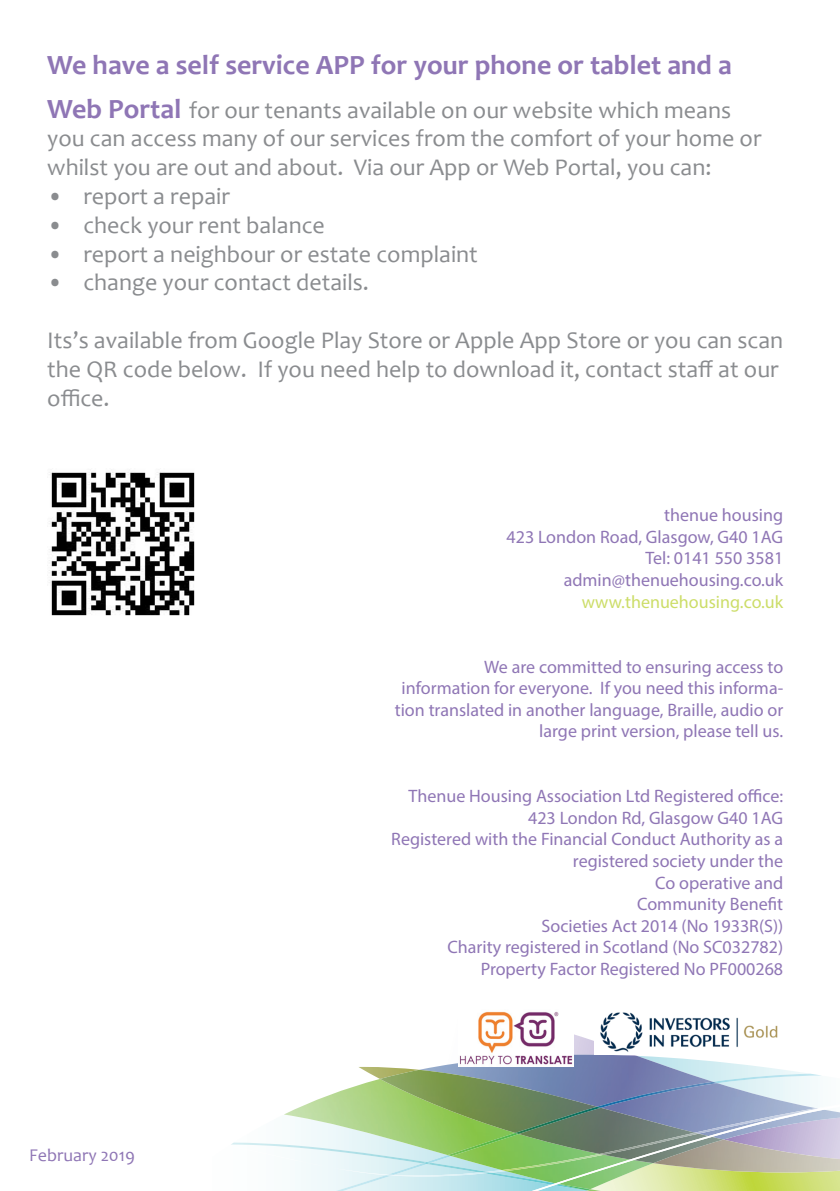
<style>
.page{position:relative;width:840px;height:1191px;background:#fff}
.page>*{position:absolute;margin:0;border:0;box-sizing:border-box;transform-origin:0 0}
.t1{font:700 28px "Candara";color:#8f76b5}
.t2{font:24px/28.8px "Candara";color:#8a8c8f}
.t3{font:18px/21.6px "Myriad Pro";color:#8f76b5;text-align:right}
.t4{font:18px "Myriad Pro";color:#ccdd68}
.t5{font:18px "Candara";color:#8f76b5}
.s1{font-weight:700;font-size:28px;color:#8f76b5}
</style>
<div class="page">
<svg style="left:574px;top:1034px;width:20px;height:20px"></svg>
<img style="left:435px;top:1054px;width:325px;height:13px">
<svg style="left:231px;top:1067px;width:608px;height:124px"></svg>
<img style="left:49px;top:472px;width:146px;height:144px">
<img style="left:600px;top:1012px;width:178px;height:40px">
<img style="left:458px;top:1011px;width:115px;height:55px">
<p class="t1" style="left:47px;top:48px;width:685px">We have a self service APP for your phone or tablet and a</p>
<p class="t2" style="left:47px;top:95px;width:715px"><span class="s1">Web Portal</span> for our tenants available on our website which means you can access many of our services from the comfort of your home or whilst you are out and about. Via our App or Web Portal, you can:</p>
<p class="t2" style="left:47px;top:181px;width:184px">• report a repair</p>
<p class="t2" style="left:47px;top:210px;width:279px">• check your rent balance</p>
<p class="t2" style="left:47px;top:239px;width:432px">• report a neighbour or estate complaint</p>
<p class="t2" style="left:47px;top:268px;width:323px">• change your contact details.</p>
<p class="t2" style="left:47px;top:325px;width:737px">Its’s available from Google Play Store or Apple App Store or you can scan the QR code below. If you need help to download it, contact staff at our office.</p>
<p class="t3" style="left:663px;top:504px;width:120px">thenue housing</p>
<p class="t3" style="left:506px;top:526px;width:278px">423 London Road, Glasgow, G40 1AG</p>
<p class="t3" style="left:645px;top:547px;width:139px">Tel: 0141 550 3581</p>
<p class="t3" style="left:563px;top:569px;width:221px">admin@thenuehousing.co.uk</p>
<p class="t4" style="left:581px;top:590px;width:203px">www.thenuehousing.co.uk</p>
<p class="t3" style="left:484px;top:655px;width:300px">We are committed to ensuring access to</p>
<p class="t3" style="left:394px;top:677px;width:390px">information for everyone. If you need this informa&shy;tion translated in another language, Braille, audio or large print version, please tell us.</p>
<p class="t5" style="left:29px;top:1143px;width:107px">February 2019</p>
<p class="t3" style="left:408px;top:785px;width:376px">Thenue Housing Association Ltd Registered office:<br>423 London Rd, Glasgow G40 1AG</p>
<p class="t3" style="left:391px;top:828px;width:393px">Registered with the Financial Conduct Authority as a registered society under the</p>
<p class="t3" style="left:655px;top:871px;width:129px">Co operative and</p>
<p class="t3" style="left:636px;top:893px;width:147px">Community Benefit</p>
<p class="t3" style="left:541px;top:914px;width:243px">Societies Act 2014 (No 1933R(S))</p>
<p class="t3" style="left:447px;top:936px;width:337px">Charity registered in Scotland (No SC032782)</p>
<p class="t3" style="left:480px;top:958px;width:304px">Property Factor Registered No PF000268</p>
</div>
